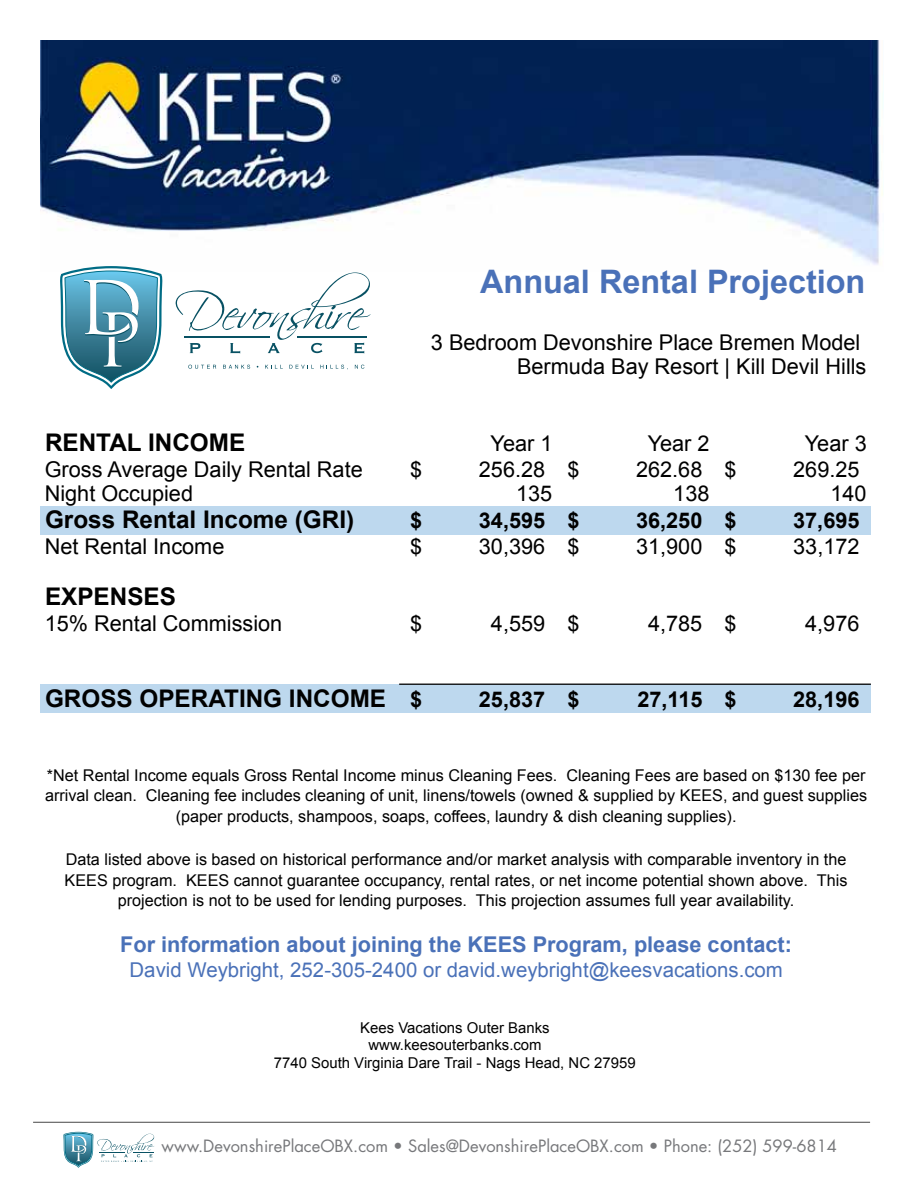
<style>
.page{position:relative;width:918px;height:1188px;background:#fff}
.page>*{position:absolute;margin:0;border:0;box-sizing:border-box;transform-origin:0 0}
.t1{font:700 32.4px "Arial";color:#4a71b8}
.t2{font:700 24.3px "Arial";color:#010101}
.t3{font:21.75px/24.3px "Arial";color:#010101;text-align:right}
.t4{font:700 21.75px "Arial";color:#4a71b8}
.t5{font:700 21.75px "Arial";color:#010101}
.t6{font:20.4px "Arial";color:#4a71b8}
.t7{font:16.5px "Futura";color:#77787b}
.t8{font:16.2px/20.4px "Arial";color:#010101;text-align:center}
.t9{font:14.85px/17.5px "Arial";color:#010101;text-align:center}
.s1{font-size:21.75px}
</style>
<div class="page">
<img style="left:40px;top:40px;width:843px;height:225px">
<div style="left:41px;top:506px;width:830px;height:29px;background:#bdd8ee"></div>
<div style="left:41px;top:684px;width:830px;height:29px;background:#bdd8ee"></div>
<hr style="left:399px;top:684px;width:472px;height:1px;background:#010101">
<svg style="left:63px;top:1132px;width:91px;height:36px"></svg>
<hr style="left:33px;top:1122px;width:837px;height:1px;background:#000">
<svg style="left:175px;top:272px;width:196px;height:81px"></svg>
<hr style="left:184px;top:336px;width:86px;height:1px;background:#085163">
<hr style="left:297px;top:336px;width:70px;height:1px;background:#085163">
<svg style="left:188px;top:365px;width:28px;height:4px"></svg>
<svg style="left:223px;top:365px;width:27px;height:4px"></svg>
<svg style="left:265px;top:365px;width:18px;height:4px"></svg>
<svg style="left:289px;top:365px;width:25px;height:4px"></svg>
<svg style="left:320px;top:365px;width:28px;height:4px"></svg>
<svg style="left:355px;top:365px;width:9px;height:4px"></svg>
<svg style="left:60px;top:266px;width:103px;height:123px"></svg>
<h1 class="t1" style="left:480px;top:261px;width:387px">Annual Rental Projection</h1>
<h3 class="t3" style="left:431px;top:331px;width:437px">3 Bedroom Devonshire Place Bremen Model<br>Bermuda Bay Resort | Kill Devil Hills</h3>
<h2 class="t2" style="left:45px;top:426px;width:202px">RENTAL INCOME</h2>
<h3 class="t3" style="left:491px;top:431px;width:63px">Year 1</h3>
<h3 class="t3" style="left:648px;top:431px;width:63px">Year 2</h3>
<h3 class="t3" style="left:805px;top:431px;width:63px">Year 3</h3>
<h3 class="t3" style="left:45px;top:457px;width:320px">Gross Average Daily Rental Rate</h3>
<h3 class="t3" style="left:410px;top:457px;width:14px">$</h3>
<h3 class="t3" style="left:479px;top:457px;width:102px">256.28 $</h3>
<h3 class="t3" style="left:636px;top:457px;width:102px">262.68 $</h3>
<h3 class="t3" style="left:793px;top:457px;width:68px">269.25</h3>
<h3 class="t3" style="left:45px;top:481px;width:150px">Night Occupied</h3>
<h3 class="t3" style="left:516px;top:481px;width:38px">135</h3>
<h3 class="t3" style="left:673px;top:481px;width:38px">138</h3>
<h3 class="t3" style="left:830px;top:481px;width:38px">140</h3>
<h2 class="t2" style="left:45px;top:503px;width:311px">Gross Rental Income (GRI)</h2>
<h3 class="t5" style="left:410px;top:506px;width:14px">$</h3>
<h3 class="t5" style="left:479px;top:506px;width:102px">34,595 $</h3>
<h3 class="t5" style="left:636px;top:506px;width:102px">36,250 $</h3>
<h3 class="t5" style="left:793px;top:506px;width:68px">37,695</h3>
<h3 class="t3" style="left:45px;top:534px;width:181px">Net Rental Income</h3>
<h3 class="t3" style="left:410px;top:534px;width:14px">$</h3>
<h3 class="t3" style="left:479px;top:534px;width:102px">30,396 $</h3>
<h3 class="t3" style="left:636px;top:534px;width:102px">31,900 $</h3>
<h3 class="t3" style="left:793px;top:534px;width:68px">33,172</h3>
<h2 class="t2" style="left:45px;top:581px;width:133px">EXPENSES</h2>
<h3 class="t3" style="left:45px;top:611px;width:239px">15% Rental Commission</h3>
<h3 class="t3" style="left:410px;top:611px;width:14px">$</h3>
<h3 class="t3" style="left:491px;top:611px;width:90px">4,559 $</h3>
<h3 class="t3" style="left:648px;top:611px;width:90px">4,785 $</h3>
<h3 class="t3" style="left:805px;top:611px;width:56px">4,976</h3>
<h2 class="t2" style="left:45px;top:682px;width:379px">GROSS OPERATING INCOME <span class="s1">$</span></h2>
<h3 class="t5" style="left:479px;top:685px;width:102px">25,837 $</h3>
<h3 class="t5" style="left:637px;top:685px;width:101px">27,115 $</h3>
<h3 class="t5" style="left:793px;top:685px;width:68px">28,196</h3>
<p class="t8" style="left:45px;top:765px;width:824px">*Net Rental Income equals Gross Rental Income minus Cleaning Fees. Cleaning Fees are based on $130 fee per arrival clean. Cleaning fee includes cleaning of unit, linens/towels (owned &amp; supplied by KEES, and guest supplies (paper products, shampoos, soaps, coffees, laundry &amp; dish cleaning supplies).</p>
<p class="t8" style="left:65px;top:850px;width:784px">Data listed above is based on historical performance and/or market analysis with comparable inventory in the<br>KEES program. KEES cannot guarantee occupancy, rental rates, or net income potential shown above. This projection is not to be used for lending purposes. This projection assumes full year availability.</p>
<h3 class="t4" style="left:120px;top:931px;width:673px">For information about joining the KEES Program, please contact:</h3>
<p class="t6" style="left:130px;top:957px;width:655px">David Weybright, 252-305-2400 or david.weybright@keesvacations.com</p>
<p class="t9" style="left:274px;top:1019px;width:363px">Kees Vacations Outer Banks www.keesouterbanks.com<br>7740 South Virginia Dare Trail - Nags Head, NC 27959</p>
<p class="t7" style="left:162px;top:1135px;width:677px">www.DevonshirePlaceOBX.com • Sales@DevonshirePlaceOBX.com • Phone: (252) 599-6814</p>
</div>
